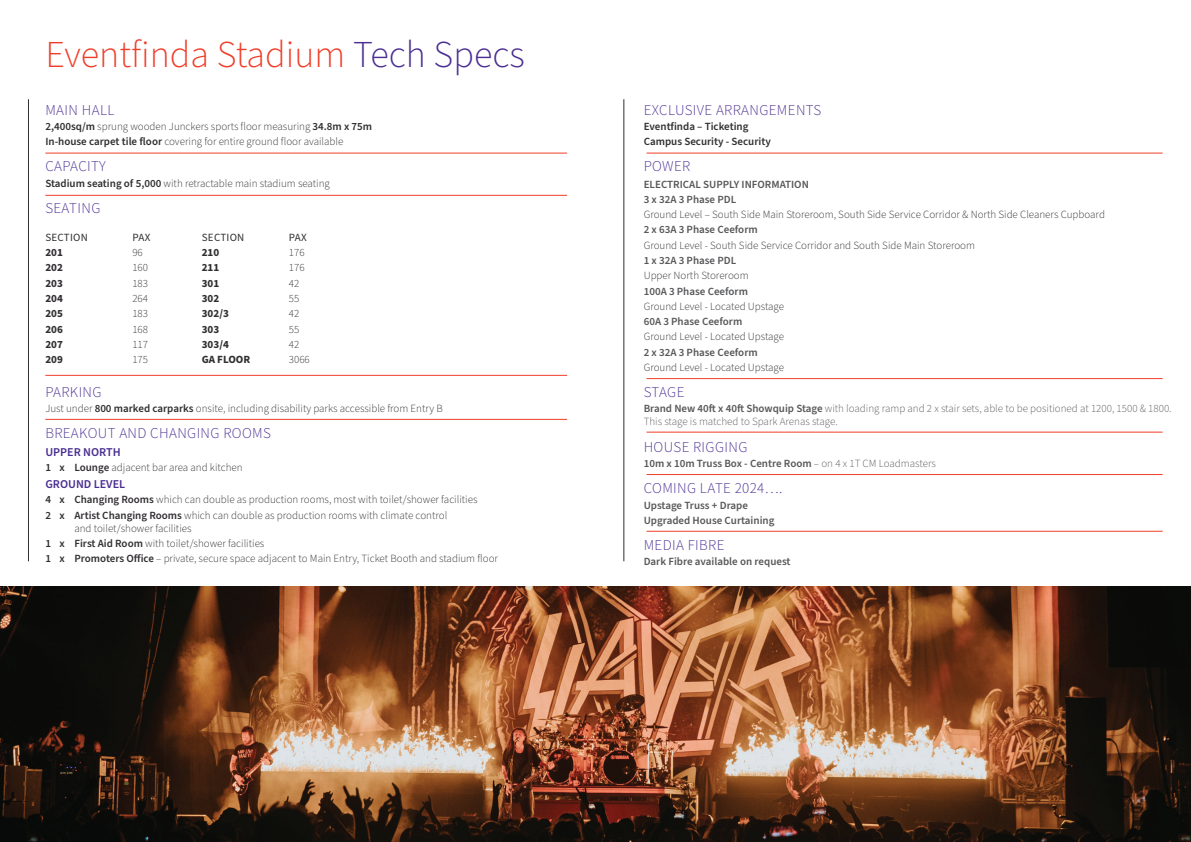
<style>
.page{position:relative;width:1191px;height:842px;background:#fff}
.page>*{position:absolute;margin:0;border:0;box-sizing:border-box;transform-origin:0 0}
.t1{font:300 38px "Source Sans Pro";color:#ef3e29}
.t2{font:300 15px "Source Sans Pro";letter-spacing:.025em;color:#4a2e92}
.t3{font:600 12px "Source Sans Pro";color:#4a2e92}
.t4{font:300 11px/15.3px "Source Sans Pro";color:#322f32}
.t5{font:600 11px/15.3px "Source Sans Pro";color:#57585a}
.t6{font:300 11px/13px "Source Sans Pro";color:#57585a}
.t7{font:700 11px "Source Sans Pro";color:#322f32}
.t8{font:600 11px/15.3px "Source Sans Pro";color:#322f32}
.t9{font:11px "Source Sans Pro";letter-spacing:.025em;color:#322f32}
.s1{color:#4a2e92}
.s2{font-weight:600}
.s3{font-weight:300}
</style>
<div class="page">
<hr style="left:28px;top:99px;width:1px;height:462px;background:#322f32">
<hr style="left:623px;top:99px;width:1px;height:462px;background:#322f32">
<img style="left:0;top:587px;width:1191px;height:255px">
<hr style="left:45px;top:153px;width:522px;height:1px;background:#ef3e29">
<hr style="left:646px;top:153px;width:516px;height:1px;background:#ef3e29">
<hr style="left:646px;top:378px;width:516px;height:1px;background:#ef3e29">
<hr style="left:646px;top:432px;width:516px;height:1px;background:#ef3e29">
<hr style="left:646px;top:474px;width:516px;height:1px;background:#ef3e29">
<hr style="left:646px;top:531px;width:516px;height:1px;background:#ef3e29">
<hr style="left:45px;top:195px;width:522px;height:1px;background:#ef3e29">
<hr style="left:45px;top:375px;width:522px;height:1px;background:#ef3e29">
<hr style="left:45px;top:419px;width:522px;height:1px;background:#ef3e29">
<h1 class="t1" style="left:45px;top:29px;width:481px">Eventfinda Stadium <span class="s1">Tech Specs</span></h1>
<h2 class="t2" style="left:45px;top:100px;width:70px">MAIN HALL</h2>
<p class="t4" style="left:45px;top:119px;width:328px"><span class="s2">2,400sq/m</span> sprung wooden Junckers sports floor measuring <span class="s2">34.8m x 75m<br>In-house carpet tile floor</span> covering for entire ground floor available</p>
<h2 class="t2" style="left:45px;top:156px;width:62px">CAPACITY</h2>
<p class="t4" style="left:45px;top:176px;width:286px"><span class="s2">Stadium seating of 5,000</span> with retractable main stadium seating</p>
<h2 class="t2" style="left:45px;top:198px;width:57px">SEATING</h2>
<p class="t9" style="left:45px;top:230px;width:44px">SECTION</p>
<p class="t9" style="left:132px;top:230px;width:19px">PAX</p>
<p class="t7" style="left:45px;top:245px;width:19px">201</p>
<p class="t4" style="left:132px;top:245px;width:12px">96</p>
<p class="t7" style="left:45px;top:260px;width:19px">202</p>
<p class="t4" style="left:132px;top:260px;width:17px">160</p>
<p class="t7" style="left:45px;top:276px;width:19px">203</p>
<p class="t4" style="left:132px;top:276px;width:17px">183</p>
<p class="t7" style="left:45px;top:291px;width:19px">204</p>
<p class="t4" style="left:132px;top:291px;width:17px">264</p>
<p class="t7" style="left:45px;top:306px;width:19px">205</p>
<p class="t4" style="left:132px;top:306px;width:17px">183</p>
<p class="t7" style="left:45px;top:321px;width:19px">206</p>
<p class="t4" style="left:132px;top:322px;width:17px">168</p>
<p class="t7" style="left:45px;top:337px;width:19px">207</p>
<p class="t4" style="left:132px;top:337px;width:17px">117</p>
<p class="t7" style="left:45px;top:352px;width:19px">209</p>
<p class="t4" style="left:132px;top:352px;width:17px">175</p>
<p class="t9" style="left:202px;top:230px;width:44px">SECTION</p>
<p class="t9" style="left:289px;top:230px;width:19px">PAX</p>
<p class="t7" style="left:202px;top:245px;width:19px">210</p>
<p class="t4" style="left:289px;top:245px;width:17px">176</p>
<p class="t7" style="left:202px;top:260px;width:19px">211</p>
<p class="t4" style="left:289px;top:260px;width:17px">176</p>
<p class="t7" style="left:202px;top:276px;width:19px">301</p>
<p class="t4" style="left:289px;top:276px;width:12px">42</p>
<p class="t7" style="left:202px;top:291px;width:19px">302</p>
<p class="t4" style="left:289px;top:291px;width:12px">55</p>
<p class="t7" style="left:202px;top:306px;width:29px">302/3</p>
<p class="t4" style="left:289px;top:306px;width:12px">42</p>
<p class="t7" style="left:202px;top:321px;width:19px">303</p>
<p class="t4" style="left:289px;top:322px;width:12px">55</p>
<p class="t7" style="left:202px;top:337px;width:29px">303/4</p>
<p class="t4" style="left:289px;top:337px;width:12px">42</p>
<p class="t7" style="left:202px;top:352px;width:50px">GA FLOOR</p>
<p class="t4" style="left:289px;top:352px;width:22px">3066</p>
<h2 class="t2" style="left:45px;top:382px;width:58px">PARKING</h2>
<p class="t4" style="left:45px;top:401px;width:399px">Just under <span class="s2">800 marked carparks</span> onsite, including disability parks accessible from Entry B</p>
<h2 class="t2" style="left:45px;top:423px;width:227px">BREAKOUT AND CHANGING ROOMS</h2>
<p class="t3" style="left:45px;top:444px;width:77px">UPPER NORTH</p>
<p class="t4" style="left:45px;top:460px;width:199px"><span class="s2">1 x Lounge</span> adjacent bar area and kitchen</p>
<p class="t3" style="left:45px;top:476px;width:81px">GROUND LEVEL</p>
<p class="t4" style="left:45px;top:492px;width:433px"><span class="s2">4 x Changing Rooms</span> which can double as production rooms, most with toilet/shower facilities<br><span class="s2">2 x Artist Changing Rooms</span> which can double as production rooms with climate control</p>
<p class="t4" style="left:45px;top:521px;width:454px;text-indent:29px">and toilet/shower facilities<br><span class="s2">1 x First Aid Room</span> with toilet/shower facilities<br><span class="s2">1 x Promoters Office</span> – private, secure space adjacent to Main Entry, Ticket Booth and stadium floor</p>
<h2 class="t2" style="left:643px;top:100px;width:179px">EXCLUSIVE ARRANGEMENTS</h2>
<p class="t8" style="left:643px;top:119px;width:129px">Eventfinda – Ticketing<br>Campus Security - Security</p>
<h2 class="t2" style="left:643px;top:156px;width:48px">POWER</h2>
<p class="t5" style="left:643px;top:177px;width:167px">ELECTRICAL SUPPLY INFORMATION<br>3 x 32A 3 Phase PDL</p>
<p class="t4" style="left:643px;top:207px;width:463px">Ground Level – South Side Main Storeroom, South Side Service Corridor &amp; North Side Cleaners Cupboard</p>
<p class="t5" style="left:643px;top:222px;width:116px">2 x 63A 3 Phase Ceeform</p>
<p class="t4" style="left:643px;top:238px;width:333px">Ground Level - South Side Service Corridor and South Side Main Storeroom</p>
<p class="t5" style="left:643px;top:253px;width:94px">1 x 32A 3 Phase PDL</p>
<p class="t4" style="left:643px;top:268px;width:106px">Upper North Storeroom</p>
<p class="t5" style="left:643px;top:284px;width:106px">100A 3 Phase Ceeform</p>
<p class="t4" style="left:643px;top:299px;width:142px">Ground Level - Located Upstage</p>
<p class="t5" style="left:643px;top:314px;width:100px">60A 3 Phase Ceeform</p>
<p class="t4" style="left:643px;top:329px;width:142px">Ground Level - Located Upstage</p>
<p class="t5" style="left:643px;top:345px;width:116px">2 x 32A 3 Phase Ceeform</p>
<p class="t4" style="left:643px;top:360px;width:142px">Ground Level - Located Upstage</p>
<h2 class="t2" style="left:643px;top:382px;width:42px">STAGE</h2>
<p class="t6" style="left:643px;top:403px;width:529px"><span class="s2">Brand New 40ft x 40ft Showquip Stage</span> with loading ramp and 2 x stair sets, able to be positioned at 1200, 1500 &amp; 1800.<br>This stage is matched to Spark Arenas stage.</p>
<h2 class="t2" style="left:643px;top:437px;width:105px">HOUSE RIGGING</h2>
<p class="t5" style="left:643px;top:456px;width:294px">10m x 10m Truss Box - Centre Room <span class="s3">– on 4 x 1T CM Loadmasters</span></p>
<h2 class="t2" style="left:643px;top:478px;width:140px">COMING LATE 2024….</h2>
<p class="t5" style="left:643px;top:498px;width:132px">Upstage Truss + Drape<br>Upgraded House Curtaining</p>
<h2 class="t2" style="left:643px;top:535px;width:82px">MEDIA FIBRE</h2>
<p class="t5" style="left:643px;top:554px;width:148px">Dark Fibre available on request</p>
</div>
